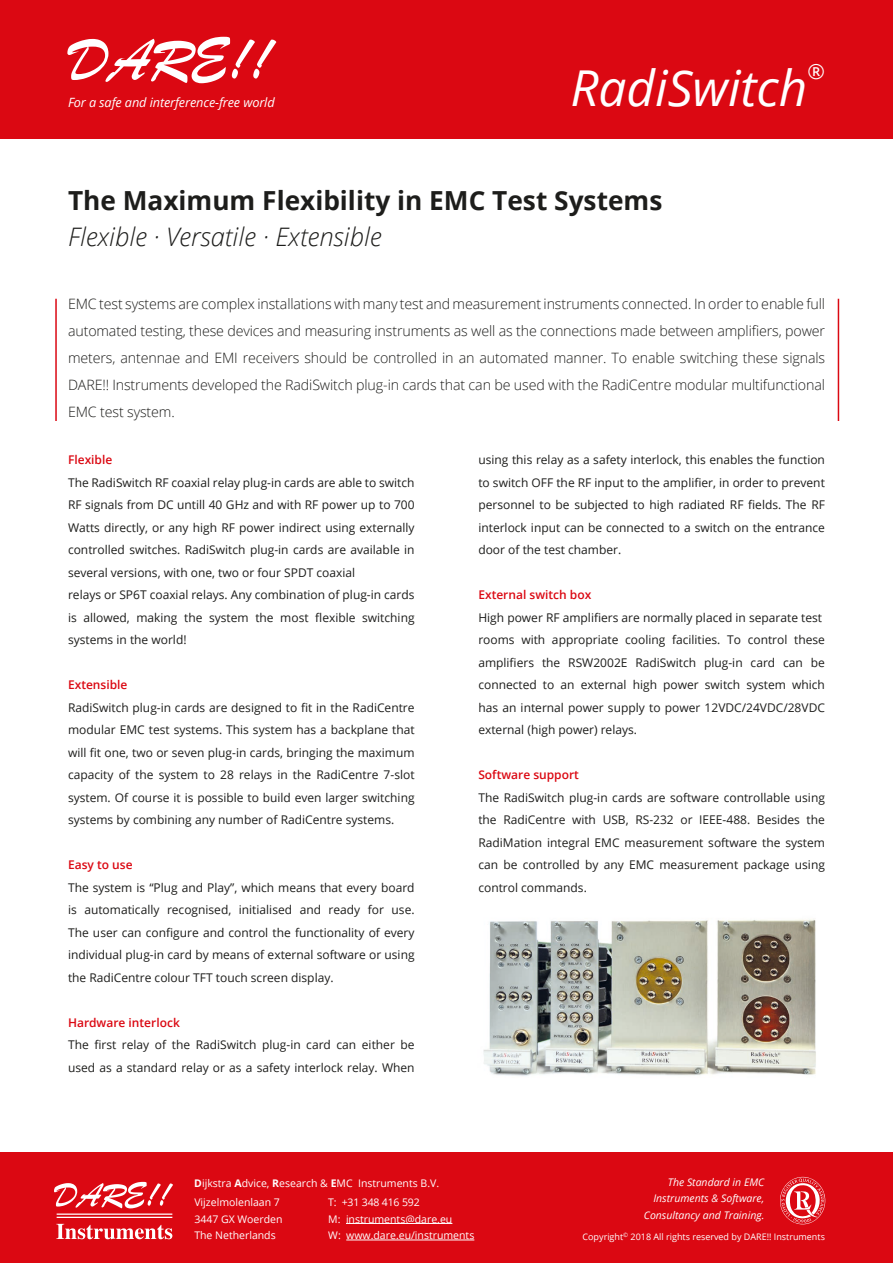
<style>
.page{position:relative;width:893px;height:1263px;background:#fff}
.page>*{position:absolute;margin:0;border:0;box-sizing:border-box;transform-origin:0 0}
.t1{font:italic 49.5px "Open Sans";color:#fff}
.t2{font:700 26.25px "Open Sans";color:#1d1d1b}
.t3{font:italic 300 25.5px "Open Sans";color:#1d1d1b}
.t4{font:21px "Open Sans";color:#fff}
.t5{font:300 14.25px/27px "Open Sans";letter-spacing:-.01em;color:#1d1d1b;text-align:justify}
.t6{font:italic 12.75px "Open Sans";letter-spacing:-.01em;color:#fff}
.t7{font:12px/22.5px "Open Sans";color:#1d1d1b;text-align:justify}
.t8{font:600 12px "Open Sans";color:#db0812}
.t9{font:10.5px/16.5px "Open Sans";color:#fff}
.t10{font:italic 10.5px/16.5px "Open Sans";color:#fff;text-align:right}
.t11{font:9px "Open Sans";color:#fff}
.s1{font-weight:700}
</style>
<div class="page">
<div style="left:0;top:0;width:893px;height:138px;background:#db0812"></div>
<hr style="left:55px;top:299px;width:2px;height:122px;background:#db0812">
<div style="left:0;top:1152px;width:893px;height:111px;background:#db0812"></div>
<svg style="left:780px;top:1177px;width:45px;height:48px"></svg>
<hr style="left:346px;top:1223px;width:106px;height:1px;background:#fff">
<hr style="left:346px;top:1240px;width:128px;height:1px;background:#fff">
<svg style="left:54px;top:1182px;width:119px;height:26px"></svg>
<hr style="left:57px;top:1213px;width:115px;height:2px;background:#fff">
<hr style="left:57px;top:1217px;width:115px;height:1px;background:#fff">
<svg style="left:56px;top:1224px;width:116px;height:15px"></svg>
<hr style="left:838px;top:299px;width:1px;height:122px;background:#db0812">
<img style="left:483px;top:919px;width:333px;height:157px">
<svg style="left:67px;top:37px;width:209px;height:46px"></svg>
<p class="t6" style="left:68px;top:93px;width:208px">For a safe and interference-free world</p>
<h1 class="t1" style="left:570px;top:54px;width:239px">RadiSwitch</h1>
<h3 class="t4" style="left:807px;top:57px;width:19px">®</h3>
<h2 class="t2" style="left:68px;top:182px;width:596px">The Maximum Flexibility in EMC Test Systems</h2>
<h3 class="t3" style="left:68px;top:220px;width:315px">Flexible · Versatile · Extensible</h3>
<p class="t5" style="left:68px;top:290px;width:759px">EMC test systems are complex installations with many test and measurement instruments connected. In order to enable full automated testing, these devices and measuring instruments as well as the connections made between amplifiers, power meters, antennae and EMI receivers should be controlled in an automated manner. To enable switching these signals DARE!! Instruments developed the RadiSwitch plug-in cards that can be used with the RadiCentre modular multifunctional EMC test system.</p>
<p class="t8" style="left:68px;top:452px;width:46px">Flexible</p>
<p class="t7" style="left:68px;top:471px;width:348px;text-align:left">The RadiSwitch RF coaxial relay plug-in cards are able to switch RF signals from DC untill 40 GHz and with RF power up to 700<br>Watts directly, or any high RF power indirect using externally controlled switches. RadiSwitch plug-in cards are available in several versions, with one, two or four SPDT coaxial<br>relays or SP6T coaxial relays. Any combination of plug-in cards is allowed, making the system the most flexible switching systems in the world!</p>
<p class="t8" style="left:68px;top:677px;width:61px">Extensible</p>
<p class="t7" style="left:68px;top:696px;width:348px">RadiSwitch plug-in cards are designed to fit in the RadiCentre modular EMC test systems. This system has a backplane that will fit one, two or seven plug-in cards, bringing the maximum capacity of the system to 28 relays in the RadiCentre 7-slot system. Of course it is possible to build even larger switching systems by combining any number of RadiCentre systems.</p>
<p class="t8" style="left:68px;top:857px;width:66px">Easy to use</p>
<p class="t7" style="left:68px;top:876px;width:348px">The system is “Plug and Play”, which means that every board is automatically recognised, initialised and ready for use.<br>The user can configure and control the functionality of every individual plug-in card by means of external software or using the RadiCentre colour TFT touch screen display.</p>
<p class="t8" style="left:68px;top:1014px;width:113px">Hardware interlock</p>
<p class="t7" style="left:68px;top:1033px;width:348px">The first relay of the RadiSwitch plug-in card can either be used as a standard relay or as a safety interlock relay. When</p>
<p class="t7" style="left:478px;top:448px;width:348px">using this relay as a safety interlock, this enables the function to switch OFF the RF input to the amplifier, in order to prevent personnel to be subjected to high radiated RF fields. The RF interlock input can be connected to a switch on the entrance door of the test chamber.</p>
<p class="t8" style="left:478px;top:587px;width:114px">External switch box</p>
<p class="t7" style="left:478px;top:606px;width:348px;text-align:left">High power RF amplifiers are normally placed in separate test rooms with appropriate cooling facilities. To control these amplifiers the RSW2002E RadiSwitch plug-in card can be connected to an external high power switch system which has an internal power supply to power 12VDC/24VDC/28VDC external (high power) relays.</p>
<p class="t8" style="left:478px;top:767px;width:102px">Software support</p>
<p class="t7" style="left:478px;top:786px;width:348px">The RadiSwitch plug-in cards are software controllable using the RadiCentre with USB, RS-232 or IEEE-488. Besides the RadiMation integral EMC measurement software the system can be controlled by any EMC measurement package using control commands.</p>
<p class="t9" style="left:194px;top:1175px;width:246px"><span class="s1">D</span>ijkstra <span class="s1">A</span>dvice, <span class="s1">R</span>esearch &amp; <span class="s1">E</span>MC Instruments B.V.</p>
<p class="t9" style="left:194px;top:1194px;width:90px">Vijzelmolenlaan 7<br>3447 GX Woerden<br>The Netherlands</p>
<p class="t9" style="left:328px;top:1194px;width:148px">T: +31 348 416 592<br>M: instruments@dare.eu<br>W: www.dare.eu/instruments</p>
<p class="t10" style="left:644px;top:1173px;width:122px">The Standard in EMC<br>Instruments &amp; Software,<br>Consultancy and Training.</p>
<p class="t11" style="left:582px;top:1231px;width:244px">Copyright<sup>©</sup> 2018 All rights reserved by DARE!! Instruments</p>
</div>
